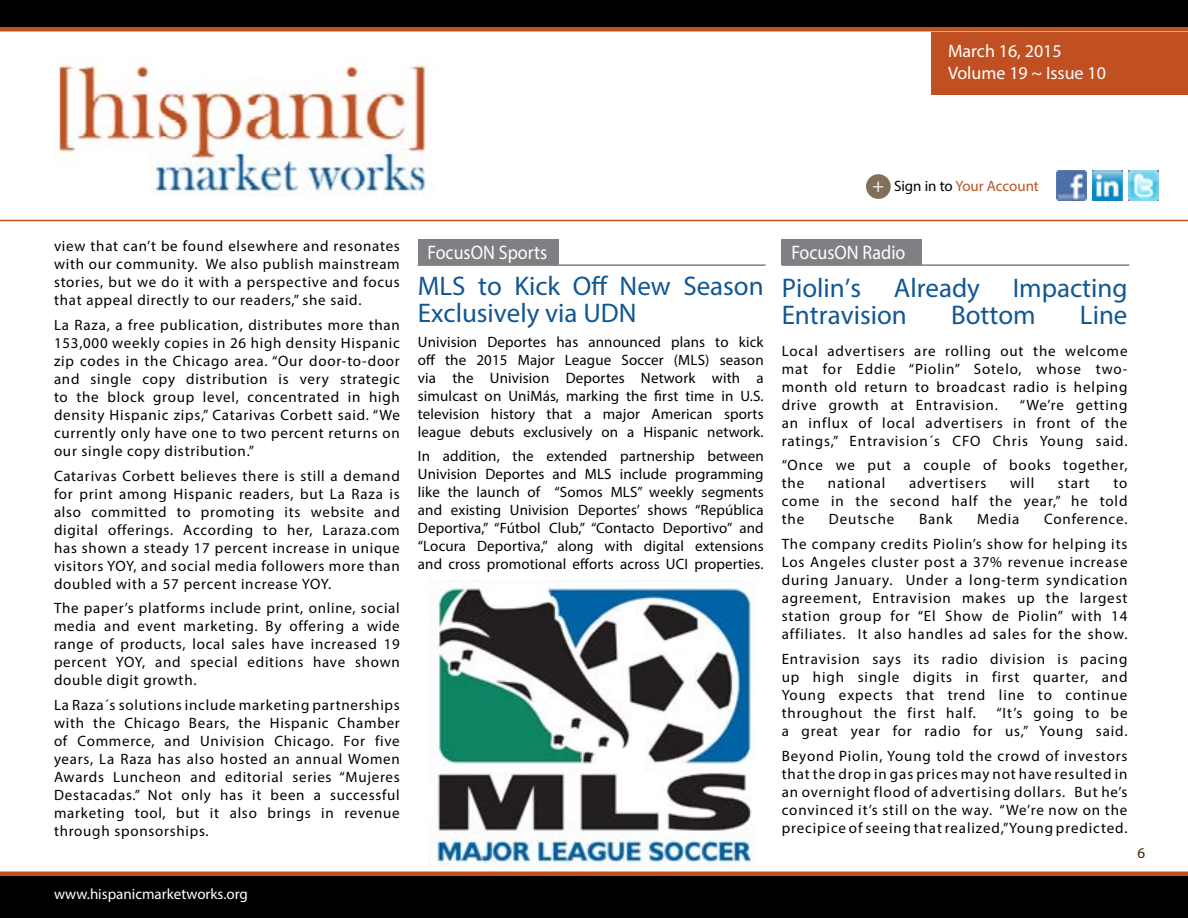
<style>
.page{position:relative;width:1188px;height:918px;background:#fff}
.page>*{position:absolute;margin:0;border:0;box-sizing:border-box;transform-origin:0 0}
.t1{font:27px/27px "Myriad Pro";color:#105794}
.t2{font:19.65px "Myriad Pro";color:#fff;scale:.92 1}
.t3{font:18px/21.6px "Myriad Pro";color:#fff}
.t4{font:15px/18px "Myriad Pro";letter-spacing:.055em;color:#000;text-align:justify}
.t5{font:15px "Myriad Pro";color:#fff}
.t6{font:15px "Myriad Pro";color:#c05021}
.t7{font:15px "Myriad Pro";color:#3f2100}
.s1{font-size:19.5px;color:#fff}
.s2{color:#000}
</style>
<div class="page">
<div style="left:0;top:874px;width:1188px;height:44px;background:#000"></div>
<hr style="left:0;top:872px;width:1188px;height:4px;background:#c05021">
<div style="left:0;top:27px;width:1188px;height:5px;background:#c05021"></div>
<div style="left:932px;top:32px;width:256px;height:62px;background:#c05021"></div>
<img style="left:1057px;top:170px;width:30px;height:30px">
<img style="left:1129px;top:170px;width:30px;height:30px">
<img style="left:1093px;top:170px;width:30px;height:30px">
<div style="left:866px;top:174px;width:25px;height:25px;background:#826f59;border-radius:50%"></div>
<div style="left:0;top:0;width:1188px;height:27px;background:#000"></div>
<hr style="left:0;top:220px;width:1188px;height:1px;background:#c05021">
<img style="left:54px;top:54px;width:381px;height:144px">
<div style="left:418px;top:240px;width:140px;height:25px;background:#807f83"></div>
<hr style="left:418px;top:264px;width:348px;height:2px;background:#807f83">
<div style="left:782px;top:240px;width:140px;height:25px;background:#807f83"></div>
<hr style="left:782px;top:264px;width:347px;height:2px;background:#807f83">
<img style="left:429px;top:580px;width:327px;height:288px">
<p class="t3" style="left:948px;top:40px;width:159px">March 16, 2015<br>Volume 19 ~ Issue 10</p>
<p class="t6" style="left:872px;top:177px;width:168px"><span class="s1">+</span> <span class="s2">Sign in to</span> Your Account</p>
<p class="t4" style="left:54px;top:237px;width:347px">view that can’t be found elsewhere and resonates with our community. We also publish mainstream stories, but we do it with a perspective and focus that appeal directly to our readers,” she said.</p>
<p class="t4" style="left:54px;top:315px;width:347px">La Raza, a free publication, distributes more than 153,000 weekly copies in 26 high density Hispanic zip codes in the Chicago area. “Our door-to-door and single copy distribution is very strategic to the block group level, concentrated in high density Hispanic zips,” Catarivas Corbett said. “We currently only have one to two percent returns on our single copy distribution.”</p>
<p class="t4" style="left:54px;top:466px;width:347px">Catarivas Corbett believes there is still a demand for print among Hispanic readers, but La Raza is also committed to promoting its website and digital offerings. According to her, Laraza.com has shown a steady 17 percent increase in unique visitors YOY, and social media followers more than doubled with a 57 percent increase YOY.</p>
<p class="t4" style="left:54px;top:599px;width:347px">The paper’s platforms include print, online, social media and event marketing. By offering a wide range of products, local sales have increased 19 percent YOY, and special editions have shown double digit growth.</p>
<p class="t4" style="left:54px;top:696px;width:347px">La Raza´s solutions include marketing partnerships with the Chicago Bears, the Hispanic Chamber of Commerce, and Univision Chicago. For five years, La Raza has also hosted an annual Women Awards Luncheon and editorial series “Mujeres Destacadas.” Not only has it been a successful marketing tool, but it also brings in revenue through sponsorships.</p>
<p class="t5" style="left:54px;top:884px;width:195px">www.hispanicmarketworks.org</p>
<h2 class="t2" style="left:428px;top:240px;width:132px">FocusON Sports</h2>
<h1 class="t1" style="left:418px;top:272px;width:347px">MLS to Kick Off New Season<br>Exclusively via UDN</h1>
<p class="t4" style="left:418px;top:332px;width:347px">Univision Deportes has announced plans to kick off the 2015 Major League Soccer (MLS) season via the Univision Deportes Network with a simulcast on UniMás, marking the first time in U.S. television history that a major American sports league debuts exclusively on a Hispanic network.</p>
<p class="t4" style="left:418px;top:447px;width:347px">In addition, the extended partnership between Univision Deportes and MLS include programming like the launch of “Somos MLS” weekly segments and existing Univision Deportes’ shows “República Deportiva,” “Fútbol Club,” “Contacto Deportivo” and “Locura Deportiva,” along with digital extensions and cross promotional efforts across UCI properties.</p>
<h2 class="t2" style="left:791px;top:240px;width:126px">FocusON Radio</h2>
<h1 class="t1" style="left:782px;top:274px;width:347px">Piolin’s Already Impacting<br>Entravision</h1>
<h1 class="t1" style="left:951px;top:301px;width:86px">Bottom</h1>
<h1 class="t1" style="left:1080px;top:301px;width:49px">Line</h1>
<p class="t4" style="left:782px;top:341px;width:347px">Local advertisers are rolling out the welcome mat for Eddie “Piolin” Sotelo, whose two&shy;month old return to broadcast radio is helping drive growth at Entravision.</p>
<p class="t4" style="left:782px;top:395px;width:347px;text-indent:238px">“We’re getting an influx of local advertisers in front of the ratings,” Entravision´s CFO Chris Young said.</p>
<p class="t4" style="left:782px;top:456px;width:347px">“Once we put a couple of books together, the</p>
<p class="t4" style="left:828px;top:474px;width:59px">national</p>
<p class="t4" style="left:909px;top:474px;width:79px">advertisers</p>
<p class="t4" style="left:1010px;top:474px;width:26px">will</p>
<p class="t4" style="left:1058px;top:474px;width:33px">start</p>
<p class="t4" style="left:782px;top:474px;width:347px;text-indent:332px">to come in the second half the year,” he told the</p>
<p class="t4" style="left:782px;top:507px;width:347px;line-height:24.8px;text-align:right">Conference.<br>The company credits Piolin’s show for helping its</p>
<p class="t4" style="left:782px;top:553px;width:347px">Los Angeles cluster post a 37% revenue increase during January. Under a long-term syndication agreement, Entravision makes up the largest station group for “El Show de Piolin” with 14 affiliates. It also handles ad sales for the show.</p>
<p class="t4" style="left:782px;top:650px;width:347px">Entravision says its radio division is pacing up high single digits in first quarter, and Young expects that trend line to continue throughout the first half.</p>
<p class="t4" style="left:829px;top:510px;width:67px">Deutsche</p>
<p class="t4" style="left:919px;top:510px;width:35px">Bank</p>
<p class="t4" style="left:977px;top:510px;width:44px">Media</p>
<p class="t4" style="left:782px;top:704px;width:347px;text-align:right">“It’s going to be<br>a great year for radio for us,” Young said.</p>
<p class="t4" style="left:782px;top:746px;width:347px">Beyond Piolin, Young told the crowd of investors that the drop in gas prices may not have resulted in an overnight flood of advertising dollars. But he’s convinced it’s still on the way. “We’re now on the precipice of seeing that realized,” Young predicted.</p>
<p class="t7" style="left:1137px;top:844px;width:9px">6</p>
</div>
